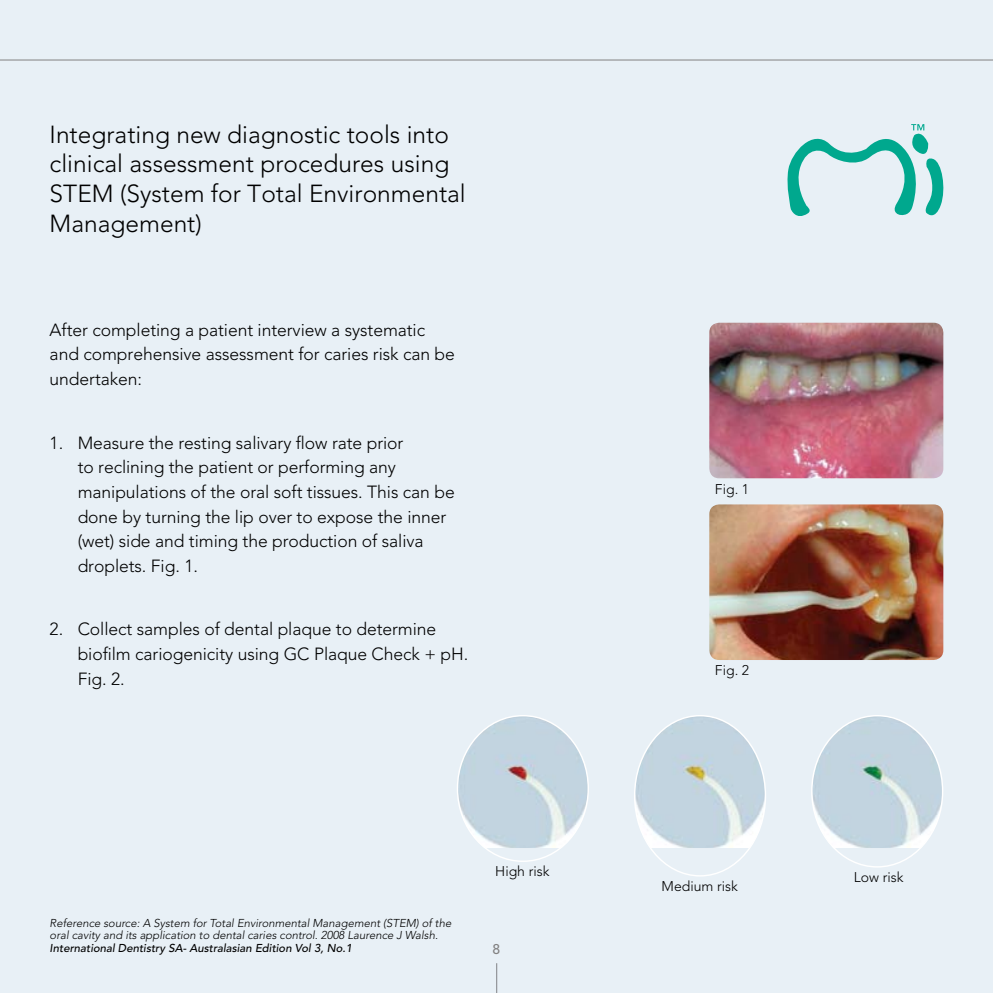
<style>
.page{position:relative;width:993px;height:993px;background:#fff}
.page>*{position:absolute;margin:0;border:0;box-sizing:border-box;transform-origin:0 0}
.t1{font:300 24.5px/29.8px "Avenir LT Std";color:#000}
.t2{font:300 17.5px/24.5px "Avenir LT Std";letter-spacing:-.005em;color:#000}
.t3{font:300 14px "Avenir LT Std";color:#000}
.t4{font:500 14px "Avenir LT Std";color:#828181}
.t5{font:italic 300 11.38px/12.2px "Avenir LT Std";color:#000}
.t6{font:italic 500 11.38px "Avenir LT Std";color:#000}
</style>
<div class="page">
<div style="left:0;top:0;width:992px;height:992px;background:#e8f0f6"></div>
<svg style="left:787px;top:124px;width:156px;height:92px"></svg>
<img style="left:709px;top:322px;width:234px;height:156px">
<img style="left:709px;top:504px;width:234px;height:155px">
<img style="left:458px;top:716px;width:130px;height:131px">
<img style="left:635px;top:716px;width:130px;height:131px">
<img style="left:812px;top:716px;width:130px;height:131px">
<hr style="left:496px;top:962px;width:1px;height:30px;background:#808285">
<hr style="left:0;top:59px;width:992px;height:2px;background:#b4b8bb">
<h1 class="t1" style="left:50px;top:119px;width:417px">Integrating new diagnostic tools into clinical assessment procedures using<br>STEM (System for Total Environmental<br>Management)</h1>
<p class="t2" style="left:50px;top:317px;width:407px">After completing a patient interview a systematic and comprehensive assessment for caries risk can be undertaken:</p>
<p class="t2" style="left:78px;top:430px;width:378px;text-indent:-28px">1. Measure the resting salivary flow rate prior<br>to reclining the patient or performing any manipulations of the oral soft tissues. This can be done by turning the lip over to expose the inner (wet) side and timing the production of saliva droplets. Fig. 1.</p>
<p class="t2" style="left:78px;top:617px;width:392px;text-indent:-28px">2. Collect samples of dental plaque to determine biofilm cariogenicity using GC Plaque Check + pH.<br>Fig. 2.</p>
<p class="t5" style="left:50px;top:916px;width:403px">Reference source: A System for Total Environmental Management (STEM) of the oral cavity and its application to dental caries control. 2008 Laurence J Walsh.</p>
<p class="t6" style="left:50px;top:940px;width:304px">International Dentistry SA- Australasian Edition Vol 3, No.1</p>
<p class="t3" style="left:495px;top:863px;width:56px">High risk</p>
<p class="t4" style="left:492px;top:940px;width:9px">8</p>
<p class="t3" style="left:714px;top:480px;width:36px">Fig. 1</p>
<p class="t3" style="left:714px;top:661px;width:36px">Fig. 2</p>
<p class="t3" style="left:661px;top:878px;width:78px">Medium risk</p>
<p class="t3" style="left:853px;top:868px;width:51px">Low risk</p>
</div>
